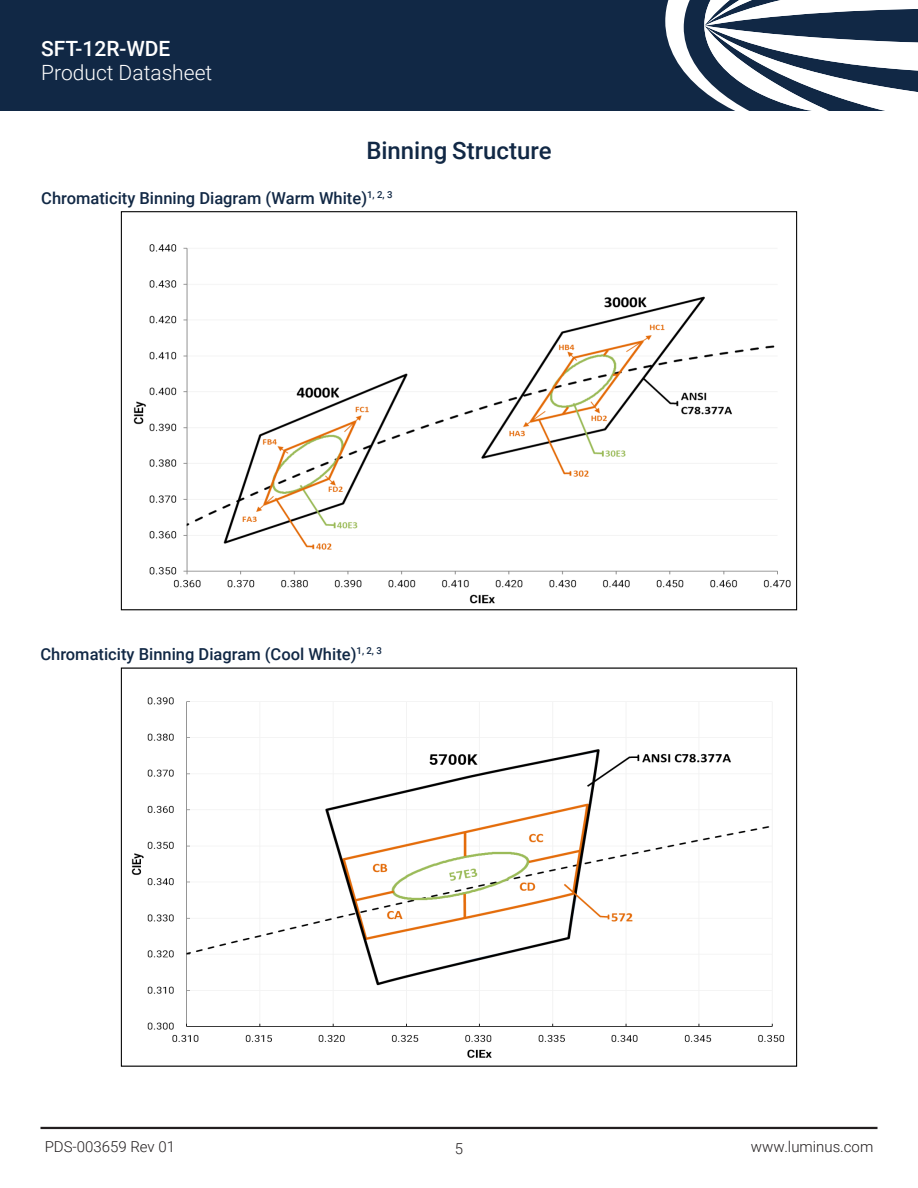
<style>
.page{position:relative;width:918px;height:1188px;background:#fff}
.page>*{position:absolute;margin:0;border:0;box-sizing:border-box;transform-origin:0 0}
.DS_Basic_Headline{font:500 24px "Roboto";color:#112845}
.t1{font:300 21px "Roboto";color:#fff}
.t2{font:500 21px "Roboto";color:#fff}
.DS_ChartHeadline1{font:500 16.5px "Roboto";color:#112845}
.DS_Bottom_Folio{font:300 15px "Roboto";color:#231f20}
.DS_Folio_Pg{font:300 15px "Roboto";color:#231f20}
</style>
<div class="page">
<div style="left:0;top:0;width:918px;height:110px;background:#112845"></div>
<svg style="left:665px;top:0;width:253px;height:110px"></svg>
<hr style="left:40px;top:1127px;width:838px;height:2px;background:#231f20">
<img style="left:133px;top:244px;width:658px;height:360px">
<img style="left:131px;top:697px;width:654px;height:361px">
<p class="t2" style="left:41px;top:34px;width:131px">SFT-12R-WDE</p>
<p class="t1" style="left:41px;top:58px;width:173px">Product Datasheet</p>
<p class="DS_Basic_Headline" style="left:366px;top:133px;width:187px">Binning Structure</p>
<p class="DS_ChartHeadline1" style="left:41px;top:186px;width:353px">Chromaticity Binning Diagram (Warm White)<sup>1,</sup> <sup>2,</sup> <sup>3</sup></p>
<p class="DS_ChartHeadline1" style="left:40px;top:642px;width:343px">Chromaticity Binning Diagram (Cool White)<sup>1,</sup> <sup>2,</sup> <sup>3</sup></p>
<p class="DS_Bottom_Folio" style="left:45px;top:1137px;width:132px">PDS-003659 Rev 01</p>
<p class="DS_Bottom_Folio" style="left:751px;top:1137px;width:124px">www.luminus.com</p>
<p class="DS_Folio_Pg" style="left:455px;top:1139px;width:10px">5</p>
</div>
